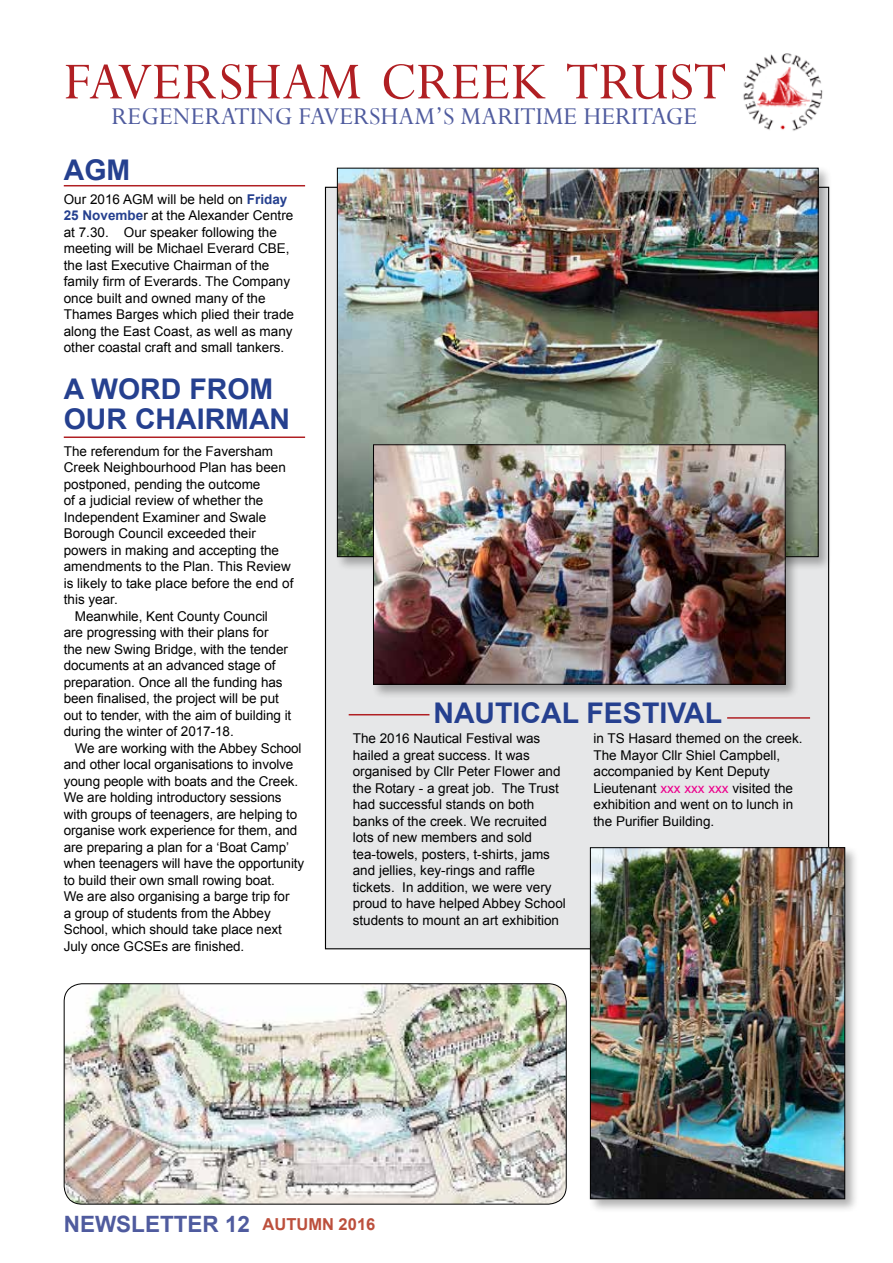
<style>
.page{position:relative;width:893px;height:1263px;background:#fff}
.page>*{position:absolute;margin:0;border:0;box-sizing:border-box;transform-origin:0 0}
.t1{font:58.5px "Perpetua";color:#b01f23}
.t2{font:700 28.5px/30px "Arial";color:#25408f}
.t3{font:27px "Perpetua";color:#4f5b9e}
.t4{font:700 22.5px "Arial";color:#4f5b9e}
.t5{font:13.5px/16.5px "Arial";color:#000}
.s1{font-weight:700;color:#25408f}
.s2{color:#ec008c}
.s3{font-size:16.5px;color:#bc4f3c}
</style>
<div class="page">
<div style="left:325px;top:187px;width:504px;height:762px;background:#e6e7e8"></div>
<img style="left:64px;top:984px;width:502px;height:220px">
<div style="left:64px;top:983px;width:503px;height:221px;border:1px solid #000;border-radius:18px"></div>
<hr style="left:64px;top:185px;width:241px;height:1px;background:#b01f23">
<hr style="left:64px;top:436px;width:241px;height:2px;background:#b01f23">
<hr style="left:349px;top:714px;width:80px;height:1px;background:#b01f23">
<hr style="left:727px;top:717px;width:83px;height:2px;background:#b01f23">
<img style="left:743px;top:53px;width:80px;height:78px">
<div style="left:335px;top:166px;width:498px;height:405px;background:#000;opacity:.3"></div>
<img style="left:339px;top:170px;width:478px;height:385px">
<div style="left:371px;top:442px;width:429px;height:257px;background:#000;opacity:.31"></div>
<img style="left:375px;top:446px;width:409px;height:237px">
<div style="left:373px;top:444px;width:413px;height:241px;border:1px solid #000"></div>
<div style="left:588px;top:845px;width:271px;height:368px;background:#000;opacity:.31"></div>
<img style="left:592px;top:849px;width:251px;height:348px">
<div style="left:590px;top:847px;width:255px;height:352px;border:1px solid #000"></div>
<h1 class="t1" style="left:64px;top:45px;width:664px">FAVERSHAM CREEK TRUST</h1>
<h3 class="t3" style="left:112px;top:99px;width:587px">REGENERATING FAVERSHAM’S MARITIME HERITAGE</h3>
<h2 class="t2" style="left:64px;top:155px;width:68px">AGM</h2>
<p class="t5" style="left:64px;top:191px;width:232px">Our 2016 AGM will be held on <span class="s1">Friday 25 Novembe</span>r at the Alexander Centre at 7.30. Our speaker following the meeting will be Michael Everard CBE, the last Executive Chairman of the family firm of Everards. The Company once built and owned many of the Thames Barges which plied their trade along the East Coast, as well as many other coastal craft and small tankers.</p>
<h2 class="t2" style="left:64px;top:374px;width:228px">A WORD FROM<br>OUR CHAIRMAN</h2>
<p class="t5" style="left:64px;top:443px;width:211px">The referendum for the Faversham</p>
<p class="t5" style="left:64px;top:459px;width:224px">Creek Neighbourhood Plan has been</p>
<p class="t5" style="left:64px;top:476px;width:198px">postponed, pending the outcome</p>
<p class="t5" style="left:64px;top:492px;width:201px">of a judicial review of whether the</p>
<p class="t5" style="left:64px;top:509px;width:204px">Independent Examiner and Swale</p>
<p class="t5" style="left:64px;top:525px;width:194px">Borough Council exceeded their</p>
<p class="t5" style="left:64px;top:542px;width:217px">powers in making and accepting the</p>
<p class="t5" style="left:64px;top:558px;width:229px">amendments to the Plan. This Review</p>
<p class="t5" style="left:64px;top:575px;width:231px">is likely to take place before the end of</p>
<p class="t5" style="left:64px;top:591px;width:56px">this year.</p>
<p class="t5" style="left:75px;top:608px;width:195px">Meanwhile, Kent County Council</p>
<p class="t5" style="left:64px;top:624px;width:206px">are progressing with their plans for</p>
<p class="t5" style="left:64px;top:641px;width:226px">the new Swing Bridge, with the tender</p>
<p class="t5" style="left:64px;top:657px;width:213px">documents at an advanced stage of</p>
<p class="t5" style="left:64px;top:674px;width:220px">preparation. Once all the funding has</p>
<p class="t5" style="left:64px;top:690px;width:217px">been finalised, the project will be put</p>
<p class="t5" style="left:64px;top:707px;width:229px">out to tender, with the aim of building it</p>
<p class="t5" style="left:64px;top:723px;width:171px">during the winter of 2017-18.</p>
<p class="t5" style="left:75px;top:740px;width:228px">We are working with the Abbey School</p>
<p class="t5" style="left:64px;top:756px;width:231px">and other local organisations to involve</p>
<p class="t5" style="left:64px;top:773px;width:236px">young people with boats and the Creek.</p>
<p class="t5" style="left:64px;top:789px;width:219px">We are holding introductory sessions</p>
<p class="t5" style="left:64px;top:806px;width:235px">with groups of teenagers, are helping to</p>
<p class="t5" style="left:64px;top:822px;width:235px">organise work experience for them, and</p>
<p class="t5" style="left:64px;top:839px;width:227px">are preparing a plan for a ‘Boat Camp’</p>
<p class="t5" style="left:64px;top:855px;width:242px">when teenagers will have the opportunity</p>
<p class="t5" style="left:64px;top:872px;width:213px">to build their own small rowing boat.</p>
<p class="t5" style="left:64px;top:888px;width:227px">We are also organising a barge trip for</p>
<p class="t5" style="left:64px;top:905px;width:209px">a group of students from the Abbey</p>
<p class="t5" style="left:64px;top:921px;width:220px">School, which should take place next</p>
<p class="t5" style="left:64px;top:938px;width:182px">July once GCSEs are finished.</p>
<h2 class="t2" style="left:433px;top:699px;width:290px">NAUTICAL FESTIVAL</h2>
<p class="t5" style="left:353px;top:730px;width:215px">The 2016 Nautical Festival was hailed a great success. It was organised by Cllr Peter Flower and the Rotary - a great job. The Trust had successful stands on both banks of the creek. We recruited lots of new members and sold tea-towels, posters, t-shirts, jams and jellies, key-rings and raffle tickets. In addition, we were very proud to have helped Abbey School students to mount an art exhibition</p>
<p class="t5" style="left:593px;top:730px;width:211px">in TS Hasard themed on the creek.<br>The Mayor Cllr Shiel Campbell, accompanied by Kent Deputy<br>Lieutenant <span class="s2">xxx xxx xxx</span> visited the exhibition and went on to lunch in the Purifier Building.</p>
<h3 class="t4" style="left:64px;top:1209px;width:313px">NEWSLETTER 12 <span class="s3">AUTUMN 2016</span></h3>
</div>
